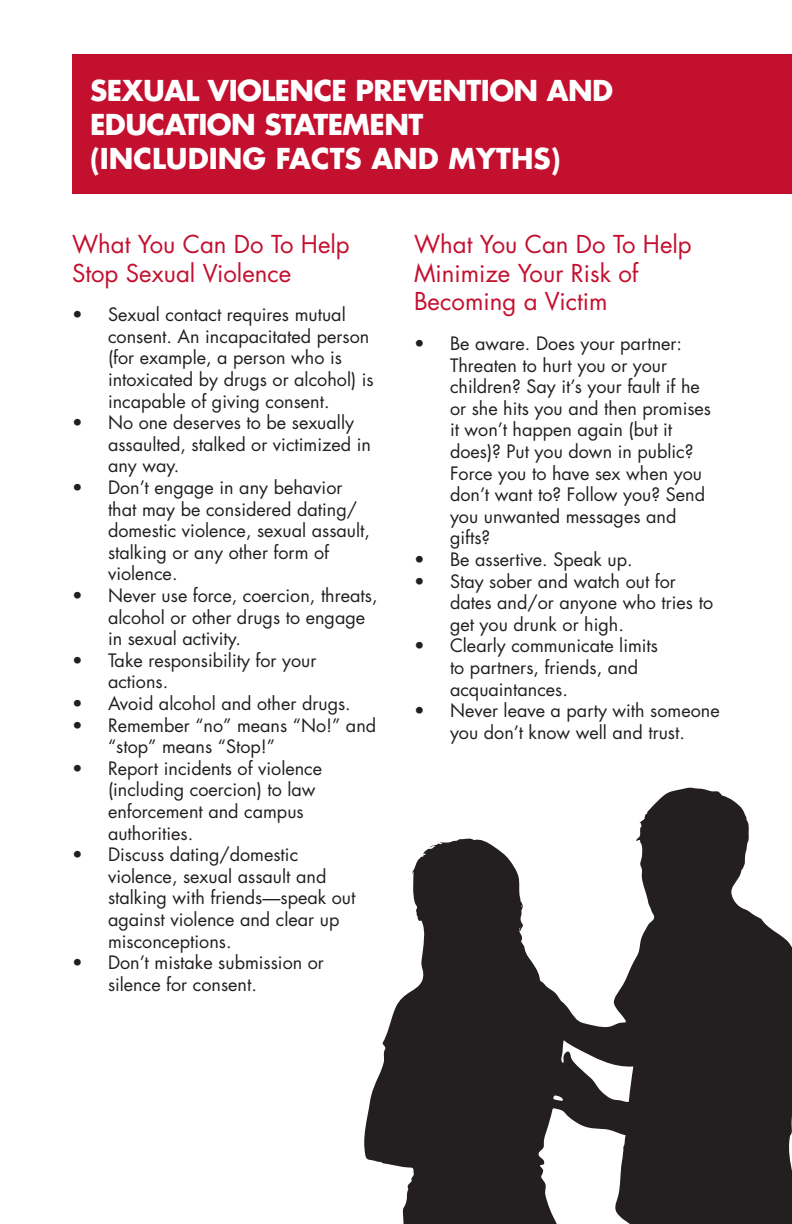
<style>
.page{position:relative;width:792px;height:1224px;background:#fff}
.page>*{position:absolute;margin:0;border:0;box-sizing:border-box;transform-origin:0 0}
.t1{font:700 28px "Futura";letter-spacing:-.02em;color:#fff}
.t2{font:24px/28.8px "Futura";color:#c3102f}
.t3{font:18px/21.6px "Futura";color:#231f20}
</style>
<div class="page">
<div style="left:72px;top:54px;width:720px;height:140px;background:#c3102f"></div>
<svg style="left:364px;top:787px;width:428px;height:437px;fill:#231f20"></svg>
<h1 class="t1" style="left:90px;top:72px;width:33px">SEXUAL</h1>
<h1 class="t1" style="left:208px;top:72px;width:37px">VIOLENCE</h1>
<h1 class="t1" style="left:356px;top:72px;width:36px">PREVENTIONAND</h1>
<h1 class="t1" style="left:90px;top:105px;width:33px">EDUCATION</h1>
<h1 class="t1" style="left:264px;top:105px;width:34px">STATEMENT</h1>
<h1 class="t1" style="left:90px;top:139px;width:29px">(INCLUDIN</h1>
<h1 class="t1" style="left:243px;top:139px;width:43px">G FACTSANDM</h1>
<h1 class="t1" style="left:476px;top:139px;width:39px">YTHS</h1>
<h1 class="t1" style="left:551px;top:139px;width:11px">)</h1>
<h2 class="t2" style="left:72px;top:229px;width:279px">What You Can Do To Help<br>Stop Sexual Violence</h2>
<p class="t3" style="left:108px;top:304px;width:267px;text-indent:-36px">• Sexual contact requires mutual consent. An incapacitated person (for example, a person who is intoxicated by drugs or alcohol) is incapable of giving consent.</p>
<p class="t3" style="left:108px;top:412px;width:264px;text-indent:-36px">• No one deserves to be sexually assaulted, stalked or victimized in any way.</p>
<p class="t3" style="left:108px;top:476px;width:264px;text-indent:-36px">• Don’t engage in any behavior that may be considered dating/ domestic violence, sexual assault, stalking or any other form of violence.</p>
<p class="t3" style="left:108px;top:584px;width:271px;text-indent:-36px">• Never use force, coercion, threats, alcohol or other drugs to engage in sexual activity.</p>
<p class="t3" style="left:108px;top:649px;width:210px;text-indent:-36px">• Take responsibility for your actions.</p>
<p class="t3" style="left:72px;top:692px;width:280px">• Avoid alcohol and other drugs.</p>
<p class="t3" style="left:108px;top:714px;width:270px;text-indent:-36px">• Remember “no” means “No!” and “stop” means “Stop!”</p>
<p class="t3" style="left:108px;top:757px;width:216px;text-indent:-36px">• Report incidents of violence (including coercion) to law enforcement and campus authorities.</p>
<p class="t3" style="left:108px;top:844px;width:249px;text-indent:-36px">• Discuss dating/domestic violence, sexual assault and stalking with friends—speak out against violence and clear up misconceptions.</p>
<p class="t3" style="left:108px;top:952px;width:218px;text-indent:-36px">• Don’t mistake submission or silence for consent.</p>
<h2 class="t2" style="left:414px;top:229px;width:279px">What You Can Do To Help<br>Minimize Your Risk of<br>Becoming a Victim</h2>
<p class="t3" style="left:450px;top:332px;width:263px;text-indent:-36px">• Be aware. Does your partner:<br>Threaten to hurt you or your children? Say it’s your fault if he or she hits you and then promises it won’t happen again (but it does)? Put you down in public?<br>Force you to have sex when you don’t want to? Follow you? Send you unwanted messages and gifts?</p>
<p class="t3" style="left:414px;top:548px;width:220px">• Be assertive. Speak up.</p>
<p class="t3" style="left:450px;top:570px;width:265px;text-indent:-36px">• Stay sober and watch out for dates and/or anyone who tries to get you drunk or high.</p>
<p class="t3" style="left:450px;top:635px;width:210px;text-indent:-36px">• Clearly communicate limits to partners, friends, and acquaintances.</p>
<p class="t3" style="left:414px;top:700px;width:307px;text-align:center">• Never leave a party with someone you don’t know well and trust.</p>
</div>
